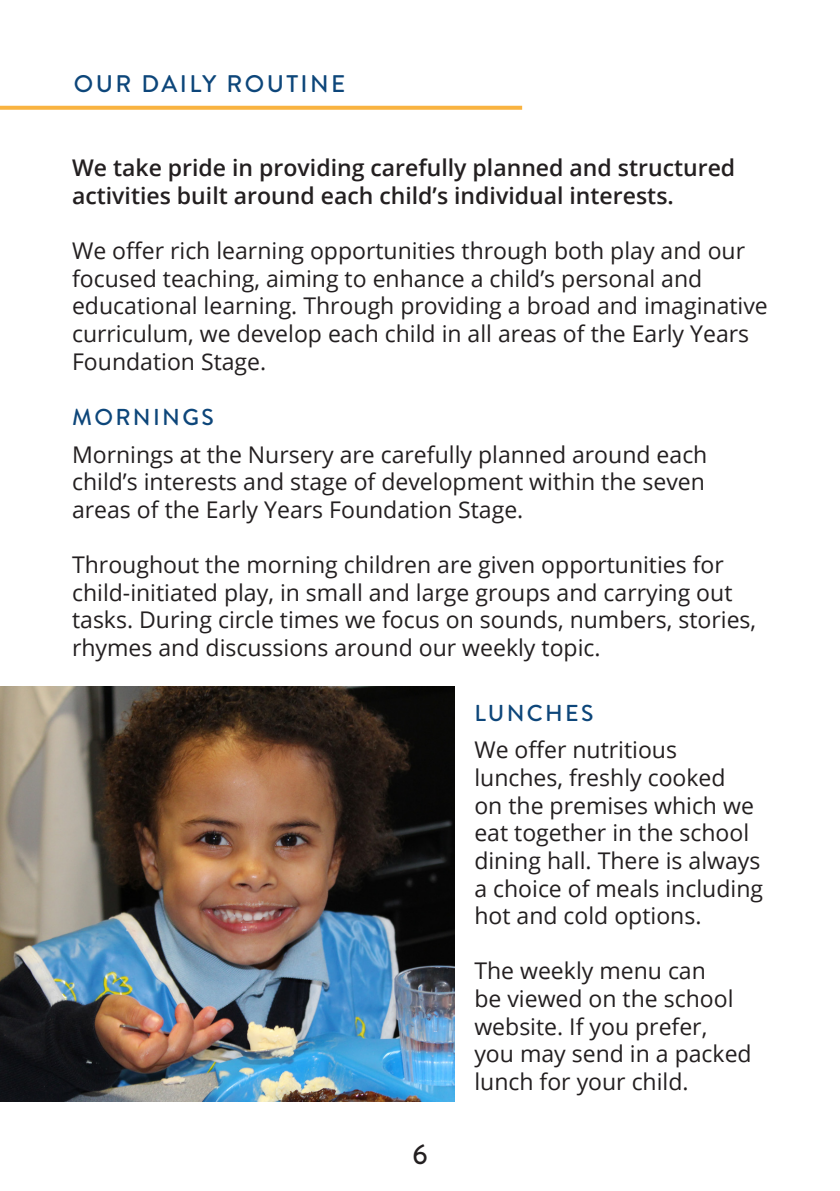
<style>
.page{position:relative;width:840px;height:1191px;background:#fff}
.page>*{position:absolute;margin:0;border:0;box-sizing:border-box;transform-origin:0 0}
.t1{font:500 28px "Brandon Grotesque";color:#231f20}
.t2{font:500 24px "Brandon Grotesque";letter-spacing:.1em;color:#0d467a}
.t3{font:23px/27.6px "Open Sans";color:#231f20}
.t4{font:600 23px/27.6px "Open Sans";color:#231f20}
.t5{font:500 23px "Brandon Grotesque";letter-spacing:.1em;color:#0d467a}
</style>
<div class="page">
<svg style="left:0;top:106px;width:522px;height:4px;background:#f9b74b"></svg>
<img style="left:0;top:686px;width:454px;height:416px">
<p class="t2" style="left:74px;top:67px;width:273px">OUR DAILY ROUTINE</p>
<p class="t4" style="left:72px;top:154px;width:664px">We take pride in providing carefully planned and structured activities built around each child’s individual interests.</p>
<p class="t3" style="left:72px;top:236px;width:697px">We offer rich learning opportunities through both play and our focused teaching, aiming to enhance a child’s personal and educational learning. Through providing a broad and imaginative curriculum, we develop each child in all areas of the Early Years Foundation Stage.</p>
<p class="t5" style="left:72px;top:401px;width:143px">MORNINGS</p>
<p class="t3" style="left:72px;top:440px;width:636px;text-align:justify">Mornings at the Nursery are carefully planned around each child’s interests and stage of development within the seven areas of the Early Years Foundation Stage.</p>
<p class="t3" style="left:72px;top:550px;width:685px">Throughout the morning children are given opportunities for child-initiated play, in small and large groups and carrying out tasks. During circle times we focus on sounds, numbers, stories, rhymes and discussions around our weekly topic.</p>
<p class="t1" style="left:412px;top:1135px;width:17px">6</p>
<p class="t5" style="left:474px;top:697px;width:120px">LUNCHES</p>
<p class="t3" style="left:474px;top:735px;width:290px">We offer nutritious lunches, freshly cooked<br>on the premises which we eat together in the school dining hall. There is always a choice of meals including hot and cold options.</p>
<p class="t3" style="left:474px;top:956px;width:279px">The weekly menu can<br>be viewed on the school website. If you prefer, you may send in a packed lunch for your child.</p>
</div>
